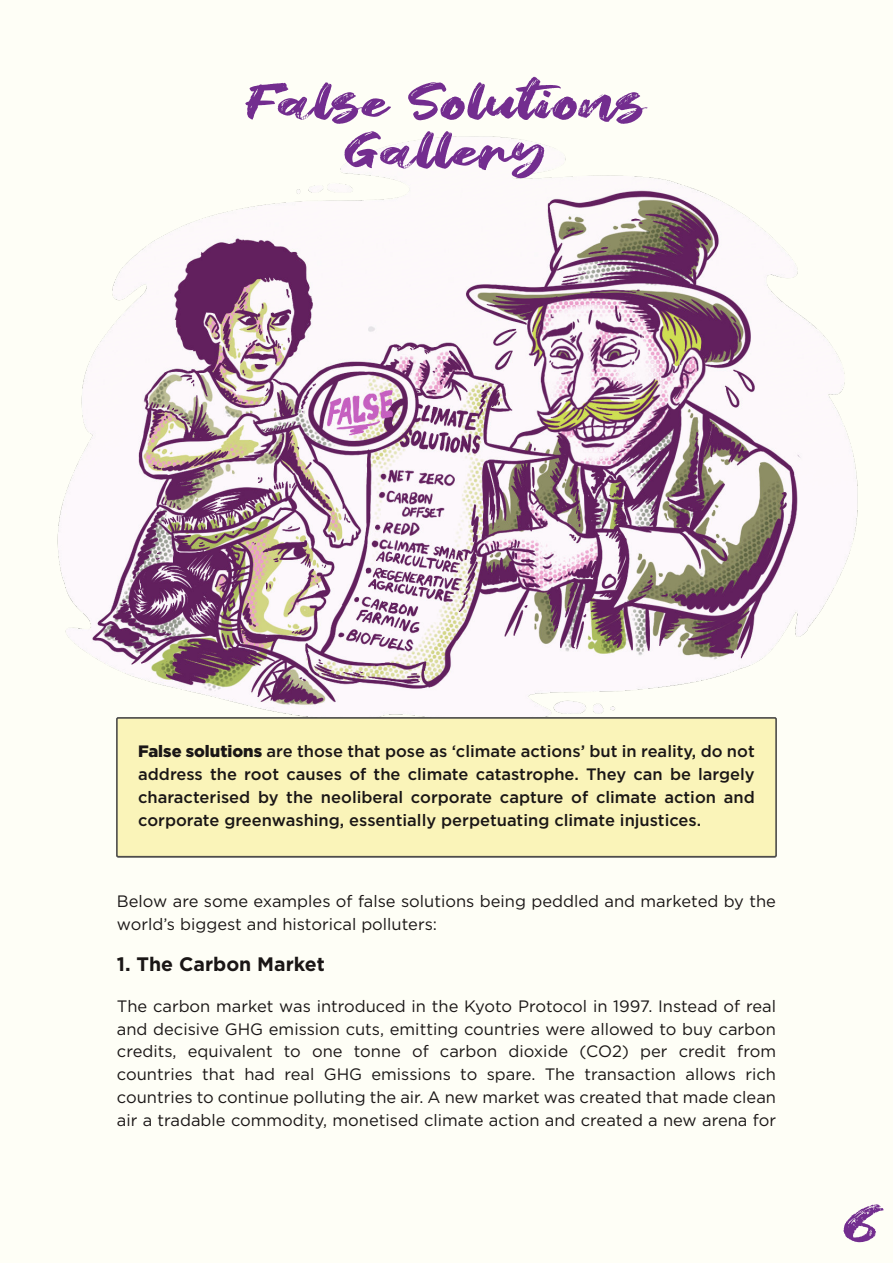
<style>
.page{position:relative;width:893px;height:1263px;background:#fefef6}
.page>*{position:absolute;margin:0;border:0;box-sizing:border-box;transform-origin:0 0}
.t1{font:60px "Hey October";color:#732d8f;scale:1.49 1}
.t2{font:48px/48.8px "Hey October";letter-spacing:.02em;color:#732d8f;text-align:center;scale:1.49 1}
.t3{font:700 19.5px "Gotham";color:#1a1616}
.t4{font:16.5px/22.8px "Gotham";color:#1a1616}
.t5{font:500 16.5px/22.8px "Gotham";color:#1a1616;text-align:justify}
.s1{font-weight:900}
</style>
<div class="page">
<img style="left:57px;top:136px;width:801px;height:581px">
<div style="left:116px;top:717px;width:661px;height:140px;background:#faf4b9;border:2px solid #4d4c4b"></div>
<h2 class="t2" style="left:246px;top:85px;width:270px">False Solutions<br>Gallery</h2>
<p class="t5" style="left:138px;top:741px;width:618px"><span class="s1">False solutions</span> are those that pose as ‘climate actions’ but in reality, do not address the root causes of the climate catastrophe. They can be largely characterised by the neoliberal corporate capture of climate action and corporate greenwashing, essentially perpetuating climate injustices.</p>
<p class="t4" style="left:117px;top:891px;width:661px">Below are some examples of false solutions being peddled and marketed by the world’s biggest and historical polluters:</p>
<p class="t3" style="left:117px;top:955px;width:210px">1. The Carbon Market</p>
<p class="t4" style="left:117px;top:995px;width:661px;text-align:justify">The carbon market was introduced in the Kyoto Protocol in 1997. Instead of real and decisive GHG emission cuts, emitting countries were allowed to buy carbon credits, equivalent to one tonne of carbon dioxide (CO2) per credit from countries that had real GHG emissions to spare. The transaction allows rich countries to continue polluting the air. A new market was created that made clean air a tradable commodity, monetised climate action and created a new arena for</p>
<h1 class="t1" style="left:845px;top:1193px;width:24px">6</h1>
</div>
